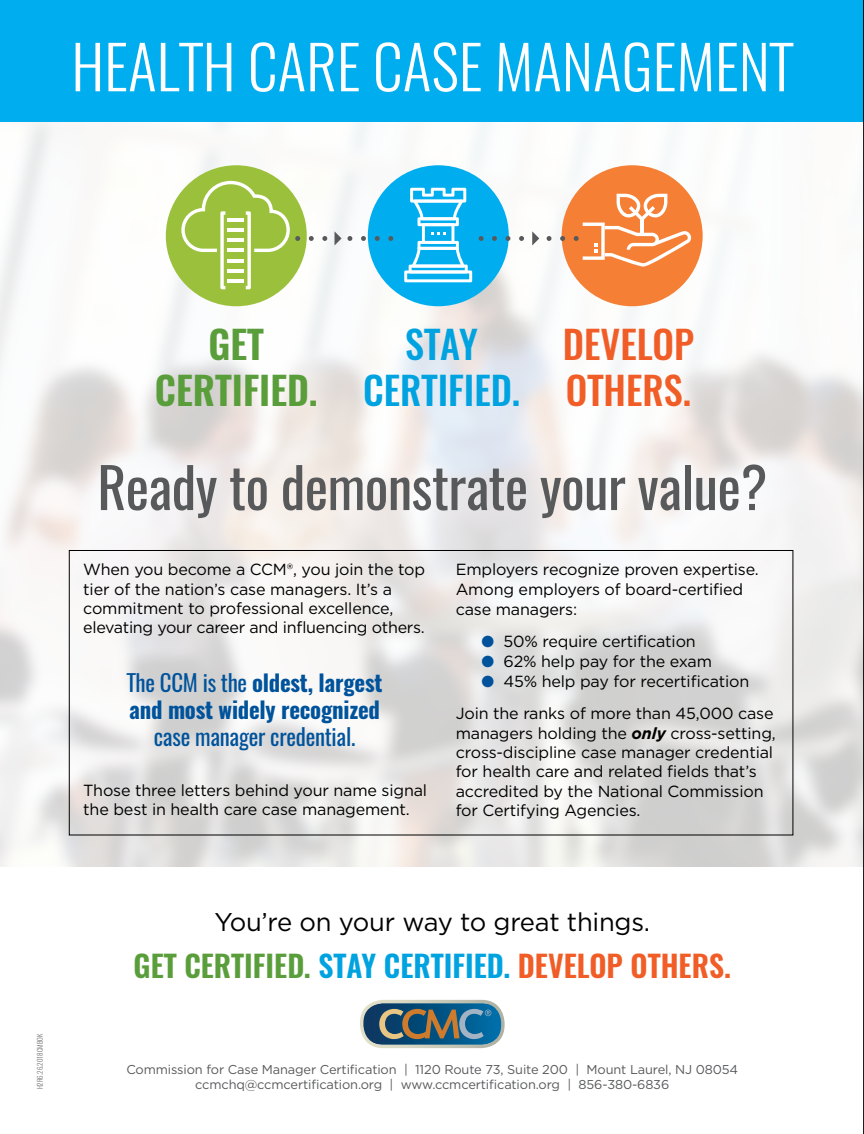
<style>
.page{position:relative;width:864px;height:1134px;background:#fff}
.page>*{position:absolute;margin:0;border:0;box-sizing:border-box;transform-origin:0 0}
.t1{font:300 59.85px "Oswald";color:#fff}
.t2{font:55.5px "Oswald";letter-spacing:-.01em;color:#58595b}
.t3{font:500 38.4px/46.2px "Oswald";color:#f15d27}
.t4{font:500 38.4px/46.2px "Oswald";color:#00a3e0;text-align:center}
.t5{font:600 38.4px/46.2px "Oswald";color:#5a9e3c;text-align:center}
.t6{font:600 30px "Oswald";color:#00a3e0}
.t7{font:25.65px "Gotham";letter-spacing:-.01em;color:#000}
.t8{font:700 22.8px/27px "Oswald";letter-spacing:-.01em;color:#00539b;text-align:center}
.t9{font:16.05px/19.4px "Gotham";letter-spacing:-.01em;color:#000}
.t10{font:12.9px "Gotham";letter-spacing:-.01em;color:#58595b}
.t11{font:300 7.05px "Oswald";color:#6d6e71}
.s1{font-weight:400}
.s2{color:#00539b}
.s3{font-weight:700;font-style:italic}
.s4{color:#5a9e3c}
.s5{color:#f15d27}
</style>
<div class="page">
<img style="left:0;top:122px;width:856px;height:744px">
<div style="left:0;top:0;width:864px;height:122px;background:#00aeef"></div>
<div style="left:368px;top:165px;width:141px;height:141px;background:#00aeef;border-radius:50%"></div>
<div style="left:562px;top:165px;width:141px;height:141px;background:#f57f34;border-radius:50%"></div>
<div style="left:166px;top:165px;width:141px;height:141px;background:#9bc13c;border-radius:50%"></div>
<svg style="left:532px;top:231px;width:7px;height:14px"></svg>
<svg style="left:309px;top:236px;width:5px;height:5px"></svg>
<svg style="left:322px;top:236px;width:5px;height:5px"></svg>
<svg style="left:335px;top:231px;width:17px;height:14px"></svg>
<svg style="left:361px;top:236px;width:5px;height:5px"></svg>
<svg style="left:375px;top:236px;width:5px;height:5px"></svg>
<svg style="left:388px;top:236px;width:5px;height:5px"></svg>
<svg style="left:492px;top:236px;width:5px;height:5px"></svg>
<svg style="left:479px;top:236px;width:5px;height:5px"></svg>
<svg style="left:506px;top:236px;width:4px;height:5px"></svg>
<svg style="left:519px;top:236px;width:5px;height:5px"></svg>
<svg style="left:547px;top:236px;width:5px;height:5px"></svg>
<svg style="left:560px;top:236px;width:5px;height:5px"></svg>
<svg style="left:181px;top:181px;width:119px;height:108px"></svg>
<hr style="left:227px;top:279px;width:17px;height:4px;background:#fff">
<hr style="left:227px;top:269px;width:17px;height:3px;background:#fff">
<hr style="left:227px;top:259px;width:17px;height:3px;background:#fff">
<hr style="left:227px;top:249px;width:17px;height:3px;background:#fff">
<hr style="left:227px;top:238px;width:17px;height:4px;background:#fff">
<hr style="left:227px;top:228px;width:17px;height:4px;background:#fff">
<hr style="left:227px;top:218px;width:17px;height:4px;background:#fff">
<svg style="left:404px;top:188px;width:68px;height:94px"></svg>
<svg style="left:574px;top:194px;width:117px;height:73px"></svg>
<svg style="left:360px;top:1000px;width:145px;height:48px;background:#5b7d8b"></svg>
<div style="left:856px;top:0;width:8px;height:1134px;background:#000;opacity:.25"></div>
<hr style="left:863px;top:0;width:1px;height:1134px;background:#000">
<p class="t1" style="left:71px;top:27px;width:723px">HEALTH CARE CASE MANAGEMENT</p>
<p class="t11" style="left:35px;top:1089px;width:57px;rotate:-90deg">H2R6.26.2018CMBOK</p>
<p class="t5" style="left:155px;top:322px;width:164px">GET<br>CERTIFIED.</p>
<p class="t4" style="left:363px;top:321px;width:158px">STAY<br>CERTIFIED.</p>
<p class="t3" style="left:563px;top:321px;width:133px">DEVELOP<br>OTHERS.</p>
<p class="t2" style="left:97px;top:449px;width:671px">Ready to demonstrate your value?</p>
<p class="t9" style="left:83px;top:560px;width:343px">When you become a CCM®, you join the top tier of the nation’s case managers. It’s a commitment to professional excellence, elevating your career and influencing others.</p>
<p class="t8" style="left:127px;top:670px;width:257px"><span class="s1">The CCM is the</span> oldest, largest and most widely recognized <span class="s1">case manager credential.</span></p>
<p class="t9" style="left:83px;top:780px;width:345px">Those three letters behind your name signal the best in health care case management.</p>
<p class="t9" style="left:456px;top:559px;width:305px;line-height:20px">Employers recognize proven expertise.<br>Among employers of board-certified case managers:</p>
<p class="t9" style="left:481px;top:632px;width:216px"><span class="s2">●</span> 50% require certification</p>
<p class="t9" style="left:481px;top:651px;width:232px"><span class="s2">●</span> 62% help pay for the exam</p>
<p class="t9" style="left:456px;top:665px;width:319px;line-height:32.1px;text-align:center"><span class="s2">●</span> 45% help pay for recertification<br>Join the ranks of more than 45,000 case</p>
<p class="t9" style="left:456px;top:723px;width:322px">managers holding the <span class="s3">only</span> cross-setting, cross-discipline case manager credential for health care and related fields that’s accredited by the National Commission for Certifying Agencies.</p>
<p class="t7" style="left:214px;top:905px;width:437px">You’re on your way to great things.</p>
<p class="t6" style="left:134px;top:945px;width:599px"><span class="s4">GET CERTIFIED.</span> STAY CERTIFIED. <span class="s5">DEVELOP OTHERS.</span></p>
<p class="t10" style="left:126px;top:1061px;width:613px">Commission for Case Manager Certification | 1120 Route 73, Suite 200 | Mount Laurel, NJ 08054</p>
<p class="t10" style="left:195px;top:1077px;width:476px">ccmchq@ccmcertification.org | www.ccmcertification.org | 856-380-6836</p>
</div>
